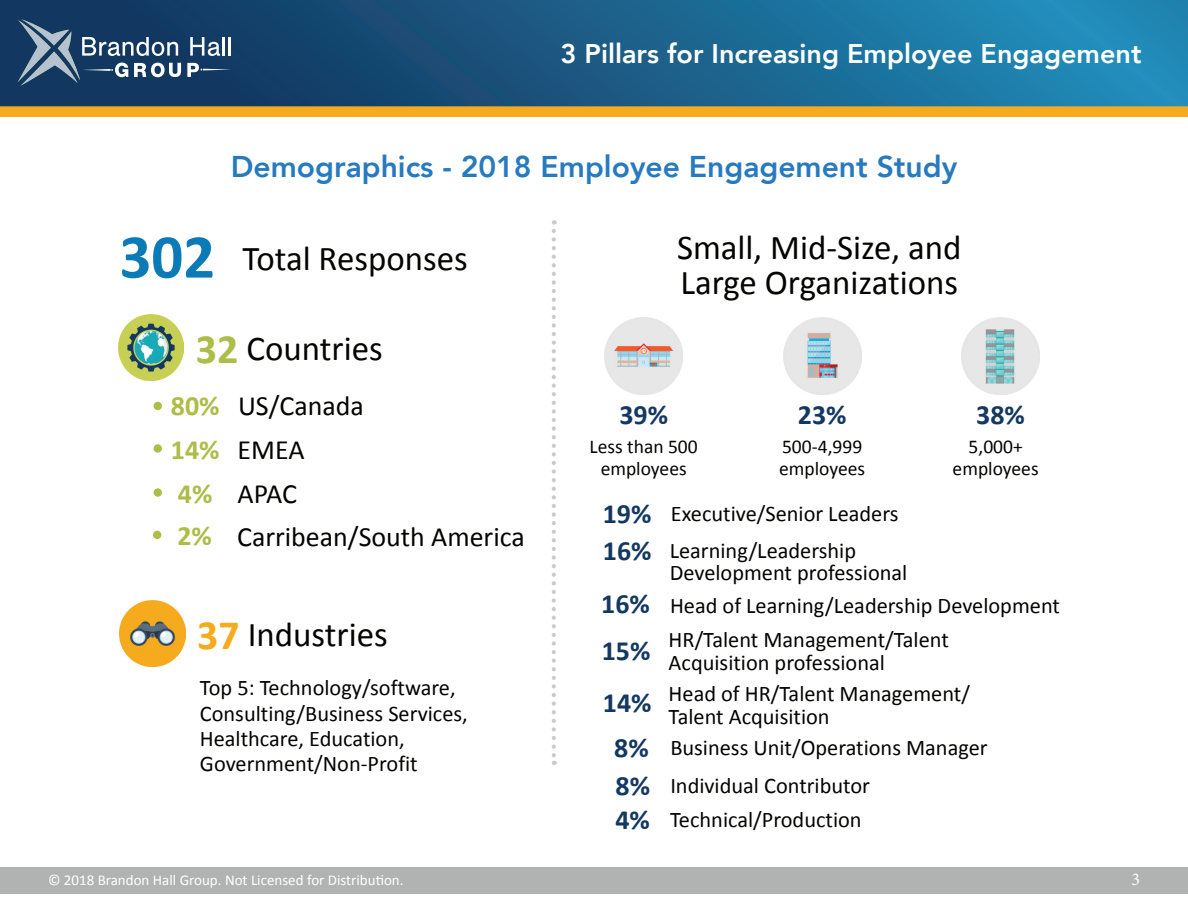
<style>
.page{position:relative;width:1188px;height:918px;background:#fff}
.page>*{position:absolute;margin:0;border:0;box-sizing:border-box;transform-origin:0 0}
.t1{font:700 62.85px "Calibri";color:#0b7bb7}
.t2{font:34.95px/35px "Calibri";color:#040503}
.t3{font:800 30px "Avenir";color:#277abf}
.t4{font:27.9px/44.1px "Calibri";color:#040503}
.t5{font:700 27.9px/34.2px "Calibri";color:#133862}
.t6{font:700 27.9px/44.1px "Calibri";color:#aebc48;text-align:justify}
.t7{font:800 27px "Avenir";color:#fff}
.t8{font:22.35px/22.4px "Calibri";color:#040503}
.t9{font:19.5px/22.4px "Calibri";color:#040503;text-align:center}
.t10{font:18px "Minion Pro";color:#fff}
.t11{font:15px "Calibri";color:#fff}
.s1{font-weight:700;font-size:41.85px;color:#aebc48}
.s2{font-weight:700;color:#aebc48}
.s3{font-weight:700;font-size:41.85px;color:#f6ab1e}
.s4{font-weight:700;font-size:27.9px;color:#133862}
</style>
<div class="page">
<svg style="left:0;top:0;width:1188px;height:106px;background:#1a618b"></svg>
<svg style="left:190px;top:37px;width:41px;height:19px"></svg>
<svg style="left:187px;top:63px;width:44px;height:14px"></svg>
<svg style="left:18px;top:19px;width:163px;height:67px;background:#3f5e7f"></svg>
<div style="left:0;top:106px;width:1188px;height:11px;background:#f6ab1e"></div>
<div style="left:0;top:867px;width:1188px;height:26px;background:#b1b2b2"></div>
<img style="left:120px;top:600px;width:65px;height:66px">
<img style="left:118px;top:314px;width:66px;height:66px">
<div style="left:154px;top:402px;width:8px;height:8px;background:#aebc48;border-radius:50%"></div>
<div style="left:154px;top:444px;width:8px;height:9px;background:#aebc48;border-radius:50%"></div>
<div style="left:154px;top:488px;width:8px;height:9px;background:#aebc48;border-radius:50%"></div>
<img style="left:605px;top:317px;width:77px;height:78px">
<img style="left:784px;top:317px;width:77px;height:78px">
<img style="left:962px;top:317px;width:77px;height:78px">
<svg style="left:552px;top:231px;width:4px;height:534px"></svg>
<div style="left:153px;top:531px;width:8px;height:8px;background:#aebc48;border-radius:50%"></div>
<p class="t7" style="left:561px;top:32px;width:583px">3 Pillars for Increasing Employee Engagement</p>
<h3 class="t3" style="left:231px;top:143px;width:728px">Demographics - 2018 Employee Engagement Study</h3>
<h1 class="t1" style="left:120px;top:218px;width:97px">302</h1>
<h2 class="t2" style="left:677px;top:229px;width:286px">Small, Mid-Size, and<br>Large Organizations</h2>
<h2 class="t2" style="left:242px;top:239px;width:227px">Total Responses</h2>
<h2 class="t2" style="left:196px;top:330px;width:188px"><span class="s1">32</span> Countries</h2>
<p class="t6" style="left:171px;top:382px;width:50px">80% 14% 4%</p>
<p class="t4" style="left:238px;top:382px;width:128px">US/Canada<br>EMEA<br>APAC</p>
<p class="t4" style="left:177px;top:513px;width:349px"><span class="s2">2%</span> Carribean/South America</p>
<h2 class="t2" style="left:197px;top:616px;width:192px"><span class="s3">37</span> Industries</h2>
<p class="t8" style="left:200px;top:674px;width:269px;line-height:25.2px">Top 5: Technology/software,<br>Consulting/Business Services,<br>Healthcare, Education,<br>Government/Non-Profit</p>
<p class="t5" style="left:619px;top:396px;width:50px">39%</p>
<p class="t5" style="left:798px;top:396px;width:50px">23%</p>
<p class="t5" style="left:976px;top:396px;width:50px">38%</p>
<p class="t9" style="left:590px;top:434px;width:110px">Less than 500 employees</p>
<p class="t9" style="left:779px;top:434px;width:88px;text-align:left">500-4,999 employees</p>
<p class="t9" style="left:953px;top:434px;width:88px">5,000+ employees</p>
<p class="t5" style="left:603px;top:495px;width:50px">19%</p>
<p class="t8" style="left:671px;top:502px;width:229px">Executive/Senior Leaders</p>
<p class="t8" style="left:670px;top:538px;width:239px;text-indent:-67px"><span class="s4">16%</span> Learning/Leadership<br>Development professional</p>
<p class="t5" style="left:601px;top:585px;width:50px">16%</p>
<p class="t5" style="left:602px;top:632px;width:50px">15%</p>
<p class="t5" style="left:603px;top:685px;width:50px">14%</p>
<p class="t5" style="left:614px;top:729px;width:36px">8%</p>
<p class="t5" style="left:615px;top:768px;width:36px">8%<br>4%</p>
<p class="t8" style="left:670px;top:594px;width:391px">Head of Learning/Leadership Development</p>
<p class="t8" style="left:669px;top:628px;width:282px">HR/Talent Management/Talent<br>Acquisition professional</p>
<p class="t8" style="left:669px;top:682px;width:303px">Head of HR/Talent Management/<br>Talent Acquisition</p>
<p class="t8" style="left:670px;top:735px;width:319px">Business Unit/Operations Manager</p>
<p class="t8" style="left:670px;top:768px;width:202px;line-height:34.2px">Individual Contributor<br>Technical/Production</p>
<p class="t11" style="left:48px;top:870px;width:357px">© 2018 Brandon Hall Group. Not Licensed for Distribution.</p>
<p class="t10" style="left:1131px;top:867px;width:10px">3</p>
</div>
